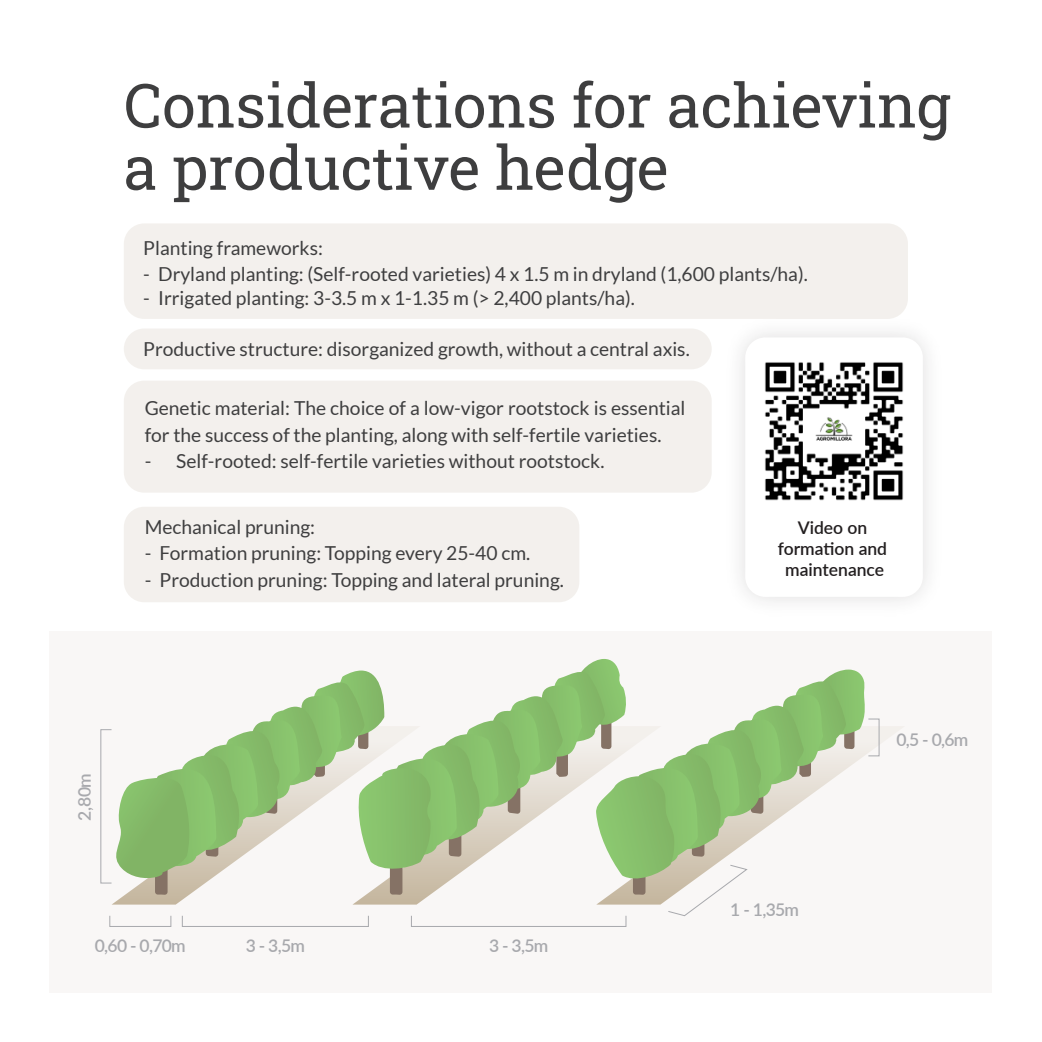
<style>
.page{position:relative;width:1042px;height:1042px;background:#fff}
.page>*{position:absolute;margin:0;border:0;box-sizing:border-box;transform-origin:0 0}
.t1{font:60.9px/62.1px "Roboto Slab";color:#3e3e3f}
.t2{font:19.25px/26.6px "Lato";color:#3e3e3f}
.t3{font:600 17.5px "Lato";letter-spacing:-.04em;color:#a8a9ad}
.t4{font:600 17.5px/21px "Lato";color:#231f20;text-align:center}
</style>
<div class="page">
<div style="left:49px;top:631px;width:942px;height:361px;background:#f9f7f6"></div>
<div style="left:124px;top:381px;width:588px;height:112px;background:#f3f0ed;border-radius:20px"></div>
<div style="left:124px;top:507px;width:455px;height:95px;background:#f3f0ed;border-radius:20px"></div>
<div style="left:124px;top:223px;width:784px;height:96px;background:#f3f0ed;border-radius:20px"></div>
<div style="left:124px;top:328px;width:588px;height:41px;background:#f3f0ed;border-radius:20px"></div>
<div style="left:109px;top:915px;width:62px;height:12px;border:1px solid #a8a9ad"></div>
<div style="left:100px;top:729px;width:12px;height:154px;border:1px solid #a8a9ad"></div>
<div style="left:868px;top:718px;width:11px;height:38px;border:1px solid #a8a9ad"></div>
<div style="left:411px;top:915px;width:215px;height:12px;border:1px solid #a8a9ad"></div>
<div style="left:182px;top:915px;width:187px;height:12px;border:1px solid #a8a9ad"></div>
<img style="left:740px;top:312px;width:188px;height:290px">
<div style="left:745px;top:337px;width:178px;height:260px;background:#fff;border-radius:20px"></div>
<img style="left:765px;top:362px;width:139px;height:139px">
<svg style="left:110px;top:659px;width:755px;height:257px"></svg>
<h1 class="t1" style="left:124px;top:73px;width:828px">Considerations for achieving a productive hedge</h1>
<p class="t2" style="left:143px;top:234px;width:181px">Planting frameworks:</p>
<p class="t2" style="left:143px;top:285px;width:493px">- Irrigated planting: 3-3.5 m x 1-1.35 m (&gt; 2,400 plants/ha).</p>
<p class="t2" style="left:143px;top:261px;width:666px">- Dryland planting: (Self-rooted varieties) 4 x 1.5 m in dryland (1,600 plants/ha).</p>
<p class="t2" style="left:143px;top:336px;width:548px">Productive structure: disorganized growth, without a central axis.</p>
<p class="t2" style="left:145px;top:395px;width:542px">Genetic material: The choice of a low-vigor rootstock is essential for the success of the planting, along with self-fertile varieties.</p>
<p class="t2" style="left:145px;top:448px;width:461px">- Self-rooted: self-fertile varieties without rootstock.</p>
<p class="t2" style="left:145px;top:513px;width:172px">Mechanical pruning:</p>
<p class="t2" style="left:145px;top:540px;width:387px">- Formation pruning: Topping every 25-40 cm.</p>
<p class="t2" style="left:145px;top:566px;width:421px">- Production pruning: Topping and lateral pruning.</p>
<p class="t4" style="left:778px;top:516px;width:111px">Video on formation and maintenance</p>
<p class="t3" style="left:72px;top:820px;width:49px;rotate:-90deg">2,80m</p>
<p class="t3" style="left:95px;top:932px;width:93px">0,60 - 0,70m</p>
<p class="t3" style="left:246px;top:932px;width:61px">3 - 3,5m</p>
<p class="t3" style="left:489px;top:932px;width:61px">3 - 3,5m</p>
<p class="t3" style="left:730px;top:896px;width:70px">1 - 1,35m</p>
<p class="t3" style="left:896px;top:726px;width:74px">0,5 - 0,6m</p>
</div>
